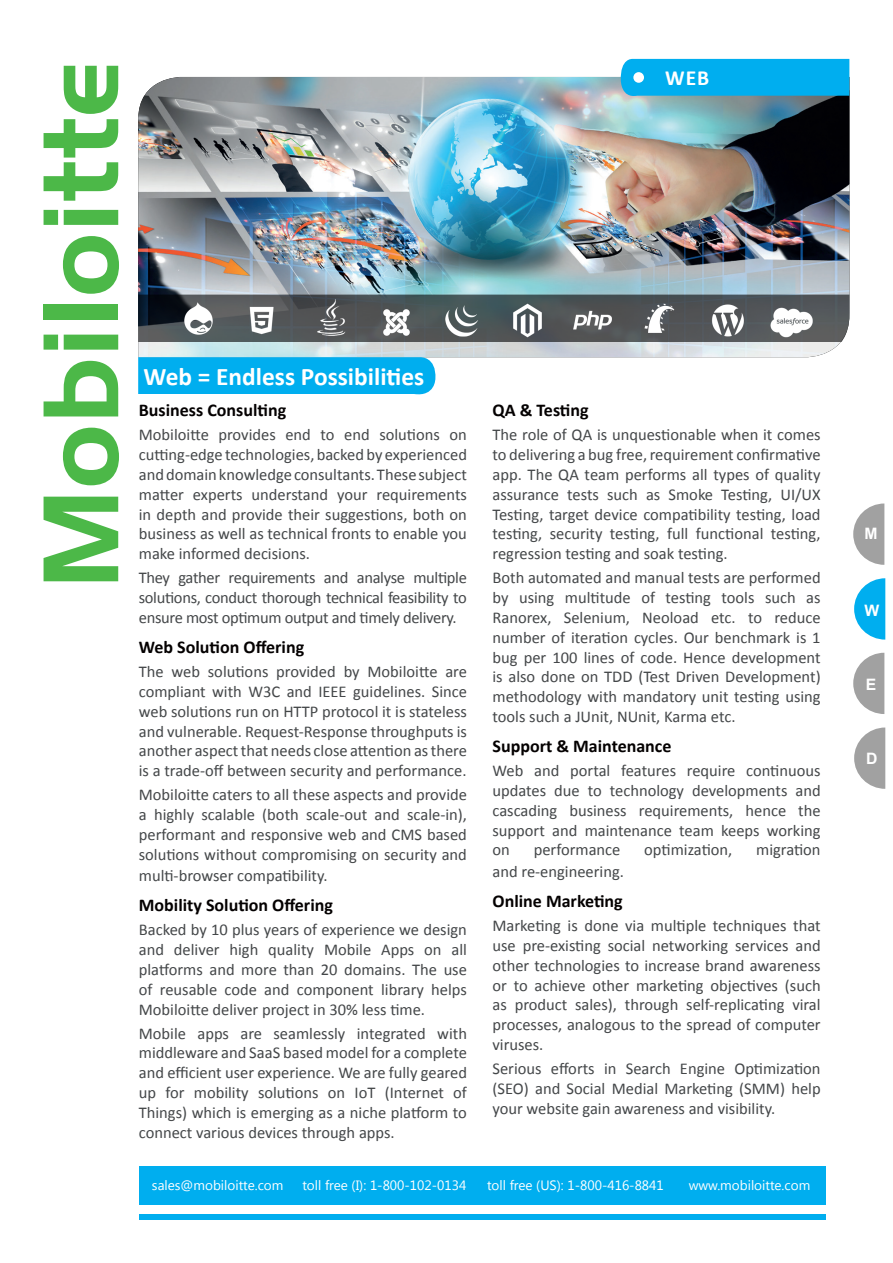
<style>
.page{position:relative;width:893px;height:1263px;background:#fff}
.page>*{position:absolute;margin:0;border:0;box-sizing:border-box;transform-origin:0 0}
.t1{font:700 111.9px "Handel Got D";color:#4cb848}
.t2{font:700 25.35px "Calibri";color:#fff}
.t3{font:700 21.6px "Calibri";color:#fff}
.t4{font:700 18px "Calibri";color:#040101}
.t5{font:16.5px/19.8px "Calibri";color:#444749;text-align:justify}
.t6{font:700 15.75px "Arial";color:#fff}
.t7{font:13.5px "Segoe UI";color:#fff}
</style>
<div class="page">
<div style="left:139px;top:1215px;width:686px;height:5px;background:#00aeef"></div>
<div style="left:139px;top:1166px;width:686px;height:38px;background:#00aeef"></div>
<svg style="left:853px;top:503px;width:31px;height:62px"></svg>
<svg style="left:853px;top:653px;width:31px;height:61px"></svg>
<svg style="left:854px;top:578px;width:31px;height:62px"></svg>
<svg style="left:854px;top:727px;width:31px;height:62px"></svg>
<img style="left:138px;top:77px;width:711px;height:280px">
<svg style="left:620px;top:58px;width:229px;height:41px;background:#12ade7"></svg>
<svg style="left:138px;top:356px;width:298px;height:39px;background:#0fb2ef"></svg>
<div style="left:633px;top:72px;width:11px;height:11px;background:#fff;border-radius:50%"></div>
<svg style="left:138px;top:295px;width:712px;height:47px;background:#4a5054"></svg>
<img style="left:175px;top:295px;width:47px;height:48px">
<img style="left:307px;top:299px;width:47px;height:48px">
<img style="left:373px;top:298px;width:46px;height:48px">
<img style="left:241px;top:296px;width:47px;height:48px">
<img style="left:439px;top:299px;width:46px;height:48px">
<img style="left:504px;top:296px;width:47px;height:48px">
<img style="left:636px;top:294px;width:47px;height:48px">
<img style="left:570px;top:298px;width:47px;height:48px">
<img style="left:702px;top:296px;width:47px;height:48px">
<img style="left:768px;top:298px;width:47px;height:48px">
<h1 class="t1" style="left:18px;top:589px;width:529px;rotate:-90deg">Mobiloitte</h1>
<h3 class="t3" style="left:665px;top:64px;width:45px">WEB</h3>
<h2 class="t2" style="left:144px;top:360px;width:282px">Web = Endless Possibilities</h2>
<p class="t4" style="left:139px;top:399px;width:149px">Business Consulting</p>
<p class="t5" style="left:139px;top:425px;width:330px">Mobiloitte provides end to end solutions on cutting-edge technologies, backed by experienced and domain knowledge consultants. These subject matter experts understand your requirements in depth and provide their suggestions, both on business as well as technical fronts to enable you make informed decisions.</p>
<p class="t5" style="left:139px;top:568px;width:330px">They gather requirements and analyse multiple solutions, conduct thorough technical feasibility to ensure most optimum output and timely delivery.</p>
<p class="t4" style="left:139px;top:636px;width:167px">Web Solution Offering</p>
<p class="t5" style="left:139px;top:662px;width:330px">The web solutions provided by Mobiloitte are compliant with W3C and IEEE guidelines. Since web solutions run on HTTP protocol it is stateless and vulnerable. Request-Response throughputs is another aspect that needs close attention as there is a trade-off between security and performance.</p>
<p class="t5" style="left:139px;top:785px;width:330px">Mobiloitte caters to all these aspects and provide a highly scalable (both scale-out and scale-in), performant and responsive web and CMS based solutions without compromising on security and</p>
<p class="t5" style="left:139px;top:866px;width:190px">multi-browser compatibility.</p>
<p class="t4" style="left:139px;top:894px;width:196px">Mobility Solution Offering</p>
<p class="t5" style="left:139px;top:920px;width:330px">Backed by 10 plus years of experience we design and deliver high quality Mobile Apps on all platforms and more than 20 domains. The use of reusable code and component library helps Mobiloitte deliver project in 30% less time.</p>
<p class="t5" style="left:139px;top:1023px;width:330px">Mobile apps are seamlessly integrated with middleware and SaaS based model for a complete and efficient user experience. We are fully geared up for mobility solutions on IoT (Internet of Things) which is emerging as a niche platform to connect various devices through apps.</p>
<p class="t4" style="left:492px;top:399px;width:98px">QA &amp; Testing</p>
<p class="t5" style="left:492px;top:425px;width:330px">The role of QA is unquestionable when it comes to delivering a bug free, requirement confirmative app. The QA team performs all types of quality assurance tests such as Smoke Testing, UI/UX Testing, target device compatibility testing, load testing, security testing, full functional testing, regression testing and soak testing.</p>
<p class="t5" style="left:492px;top:568px;width:330px">Both automated and manual tests are performed by using multitude of testing tools such as Ranorex, Selenium, Neoload etc. to reduce number of iteration cycles. Our benchmark is 1 bug per 100 lines of code. Hence development is also done on TDD (Test Driven Development) methodology with mandatory unit testing using tools such a JUnit, NUnit, Karma etc.</p>
<p class="t4" style="left:492px;top:735px;width:181px">Support &amp; Maintenance</p>
<p class="t5" style="left:492px;top:761px;width:330px">Web and portal features require continuous updates due to technology developments and cascading business requirements, hence the support and maintenance team keeps working on</p>
<p class="t5" style="left:534px;top:840px;width:88px">performance</p>
<p class="t5" style="left:644px;top:840px;width:90px">optimization,</p>
<p class="t5" style="left:756px;top:840px;width:66px">migration</p>
<p class="t5" style="left:492px;top:862px;width:133px">and re-engineering.</p>
<p class="t4" style="left:492px;top:889px;width:132px">Online Marketing</p>
<p class="t5" style="left:492px;top:916px;width:330px">Marketing is done via multiple techniques that use pre-existing social networking services and other technologies to increase brand awareness or to achieve other marketing objectives (such as product sales), through self-replicating viral processes, analogous to the spread of computer viruses.</p>
<p class="t5" style="left:492px;top:1059px;width:330px">Serious efforts in Search Engine Optimization (SEO) and Social Medial Marketing (SMM) help your website gain awareness and visibility.</p>
<p class="t7" style="left:152px;top:1176px;width:133px">sales@mobiloitte.com</p>
<p class="t7" style="left:302px;top:1176px;width:165px">toll free (I): 1-800-102-0134</p>
<p class="t7" style="left:487px;top:1176px;width:178px">toll free (US): 1-800-416-8841</p>
<p class="t7" style="left:689px;top:1176px;width:123px">www.mobiloitte.com</p>
<p class="t6" style="left:864px;top:523px;width:15px">M</p>
<p class="t6" style="left:864px;top:600px;width:16px">W</p>
<p class="t6" style="left:866px;top:674px;width:12px">E</p>
<p class="t6" style="left:866px;top:748px;width:13px">D</p>
</div>
